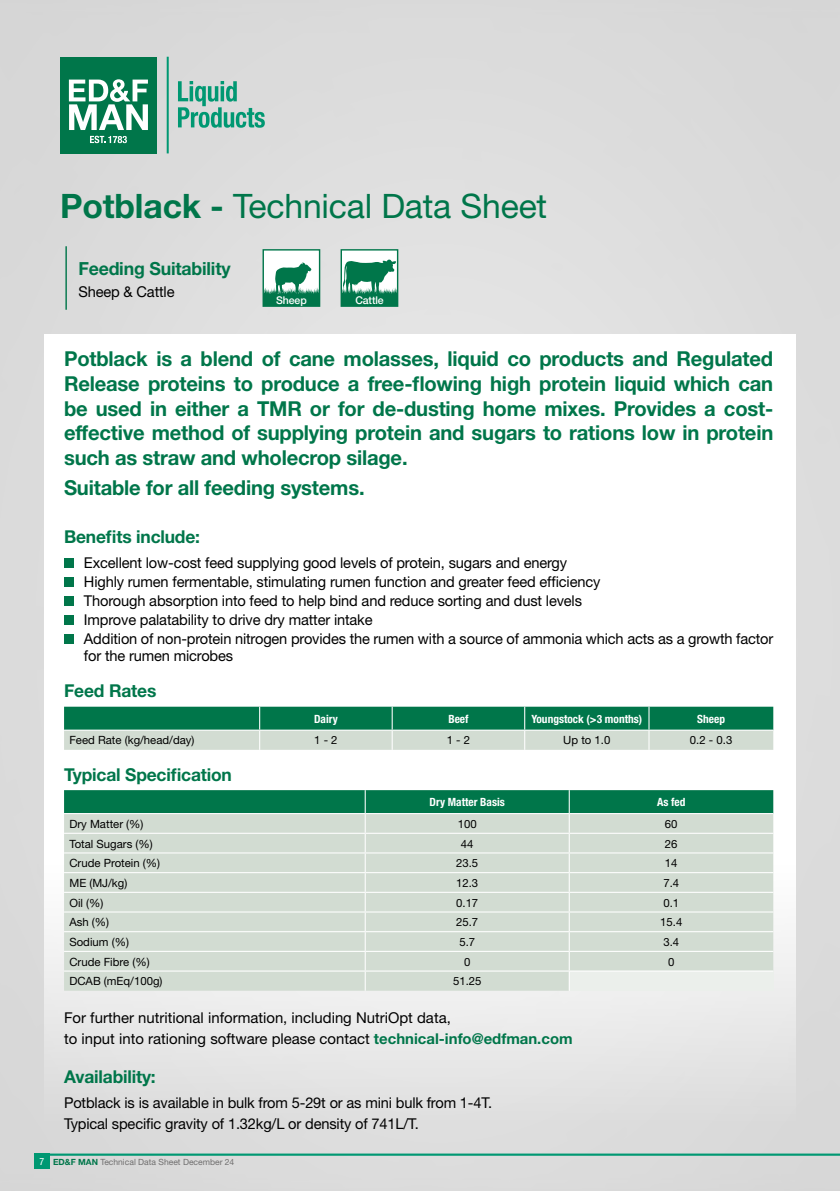
<style>
.page{position:relative;width:840px;height:1191px;background:#dbdbdb}
.page>*{position:absolute;margin:0;border:0;box-sizing:border-box;transform-origin:0 0}
.t1{font:33.6px "Helvetica Neue";letter-spacing:-.005em;color:#00764a}
.t2{font:700 20.6px/24.8px "Helvetica Neue";letter-spacing:-.01em;color:#00764a;text-align:justify}
.t3{font:700 18px "Helvetica Neue";letter-spacing:-.01em;color:#00764a}
.t4{font:700 17.8px "Helvetica Neue";letter-spacing:-.01em;color:#00764a}
.t5{font:15px/19px "Helvetica Neue";letter-spacing:-.01em;color:#000}
.t6{font:11.4px "Helvetica Neue";color:#000}
.t7{font:700 condensed 11.4px "Helvetica Neue";color:#fff}
.t8{font:500 10.6px "Helvetica Neue";letter-spacing:-.01em;color:#fff}
.t9{font:8.6px "Helvetica Neue";color:#706f6f}
.s1{font-weight:700}
.s2{font-weight:700;color:#00764a}
.s3{font-stretch:condensed;font-size:10px;color:#fff}
</style>
<div class="page">
<hr style="left:34px;top:1153px;width:805px;height:2px;background:#009872">
<div style="left:34px;top:1153px;width:16px;height:16px;background:#009872"></div>
<div style="left:44px;top:334px;width:750px;height:791px;background:linear-gradient(to bottom,#fff,#eaebea)"></div>
<div style="left:64px;top:558px;width:10px;height:10px;background:#00764a"></div>
<div style="left:64px;top:577px;width:10px;height:10px;background:#00764a"></div>
<div style="left:64px;top:596px;width:10px;height:10px;background:#00764a"></div>
<div style="left:64px;top:615px;width:10px;height:10px;background:#00764a"></div>
<div style="left:64px;top:634px;width:10px;height:10px;background:#00764a"></div>
<svg style="left:64px;top:706px;width:708px;height:44px;background:#67a88d"></svg>
<svg style="left:64px;top:790px;width:708px;height:200px;background:#bcd2c5"></svg>
<hr style="left:65px;top:246px;width:2px;height:64px;background:#00764a">
<div style="left:340px;top:249px;width:58px;height:58px;background:#fff;border:1px solid #00764a"></div>
<div style="left:341px;top:294px;width:56px;height:11px;background:#00764a"></div>
<svg style="left:341px;top:259px;width:56px;height:35px"></svg>
<div style="left:262px;top:249px;width:58px;height:58px;background:#fff;border:1px solid #00764a"></div>
<div style="left:263px;top:294px;width:56px;height:11px;background:#00764a"></div>
<svg style="left:263px;top:262px;width:56px;height:32px"></svg>
<svg style="left:178px;top:81px;width:87px;height:47px;background:#8bc2b4"></svg>
<hr style="left:167px;top:57px;width:2px;height:96px;background:#009872">
<div style="left:60px;top:57px;width:97px;height:96px;background:#00764a"></div>
<svg style="left:90px;top:136px;width:37px;height:7px"></svg>
<svg style="left:69px;top:79px;width:79px;height:51px"></svg>
<h1 class="t1" style="left:60px;top:186px;width:488px"><span class="s1">Potblack -</span> Technical Data Sheet</h1>
<p class="t3" style="left:78px;top:257px;width:154px">Feeding Suitability</p>
<p class="t5" style="left:78px;top:282px;width:98px">Sheep &amp; Cattle</p>
<p class="t8" style="left:276px;top:294px;width:32px">Sheep</p>
<p class="t8" style="left:355px;top:294px;width:30px">Cattle</p>
<p class="t2" style="left:64px;top:346px;width:710px">Potblack is a blend of cane molasses, liquid co products and Regulated Release proteins to produce a free-flowing high protein liquid which can be used in either a TMR or for de-dusting home mixes. Provides a cost&shy;effective method of supplying protein and sugars to rations low in protein such as straw and wholecrop silage.</p>
<h2 class="t2" style="left:64px;top:475px;width:302px">Suitable for all feeding systems.</h2>
<p class="t4" style="left:64px;top:526px;width:137px">Benefits include:</p>
<p class="t5" style="left:84px;top:553px;width:690px">Excellent low-cost feed supplying good levels of protein, sugars and energy<br>Highly rumen fermentable, stimulating rumen function and greater feed efficiency<br>Thorough absorption into feed to help bind and reduce sorting and dust levels<br>Improve palatability to drive dry matter intake<br>Addition of non-protein nitrogen provides the rumen with a source of ammonia which acts as a growth factor</p>
<p class="t5" style="left:84px;top:646px;width:151px">for the rumen microbes</p>
<p class="t4" style="left:64px;top:680px;width:94px">Feed Rates</p>
<p class="t7" style="left:314px;top:712px;width:25px">Dairy</p>
<p class="t7" style="left:448px;top:712px;width:22px">Beef</p>
<p class="t7" style="left:531px;top:712px;width:112px">Youngstock (&gt;3 months)</p>
<p class="t7" style="left:696px;top:712px;width:29px">Sheep</p>
<p class="t6" style="left:69px;top:733px;width:126px">Feed Rate (kg/head/day)</p>
<p class="t6" style="left:314px;top:733px;width:25px">1 - 2</p>
<p class="t6" style="left:446px;top:733px;width:25px">1 - 2</p>
<p class="t6" style="left:563px;top:733px;width:49px">Up to 1.0</p>
<p class="t6" style="left:689px;top:733px;width:44px">0.2 - 0.3</p>
<p class="t4" style="left:64px;top:763px;width:169px">Typical Specification</p>
<p class="t7" style="left:429px;top:795px;width:77px">Dry Matter Basis</p>
<p class="t7" style="left:656px;top:795px;width:30px">As fed</p>
<p class="t6" style="left:69px;top:817px;width:76px">Dry Matter (%)</p>
<p class="t6" style="left:457px;top:817px;width:20px">100</p>
<p class="t6" style="left:664px;top:817px;width:14px">60</p>
<p class="t6" style="left:69px;top:836px;width:85px">Total Sugars (%)</p>
<p class="t6" style="left:460px;top:836px;width:14px">44</p>
<p class="t6" style="left:664px;top:836px;width:14px">26</p>
<p class="t6" style="left:69px;top:856px;width:92px">Crude Protein (%)</p>
<p class="t6" style="left:456px;top:856px;width:24px">23.5</p>
<p class="t6" style="left:664px;top:856px;width:14px">14</p>
<p class="t6" style="left:69px;top:876px;width:59px">ME (MJ/kg)</p>
<p class="t6" style="left:456px;top:876px;width:24px">12.3</p>
<p class="t6" style="left:663px;top:876px;width:17px">7.4</p>
<p class="t6" style="left:69px;top:895px;width:36px">Oil (%)</p>
<p class="t6" style="left:456px;top:895px;width:24px">0.17</p>
<p class="t6" style="left:663px;top:895px;width:17px">0.1</p>
<p class="t6" style="left:69px;top:915px;width:41px">Ash (%)</p>
<p class="t6" style="left:456px;top:915px;width:24px">25.7</p>
<p class="t6" style="left:659px;top:915px;width:24px">15.4</p>
<p class="t6" style="left:69px;top:935px;width:61px">Sodium (%)</p>
<p class="t6" style="left:459px;top:935px;width:17px">5.7</p>
<p class="t6" style="left:663px;top:935px;width:17px">3.4</p>
<p class="t6" style="left:69px;top:955px;width:82px">Crude Fibre (%)</p>
<p class="t6" style="left:464px;top:955px;width:8px">0</p>
<p class="t6" style="left:667px;top:955px;width:8px">0</p>
<p class="t6" style="left:69px;top:974px;width:95px">DCAB (mEq/100g)</p>
<p class="t6" style="left:453px;top:974px;width:30px">51.25</p>
<p class="t5" style="left:64px;top:1007px;width:510px;line-height:20.4px">For further nutritional information, including NutriOpt data,<br>to input into rationing software please contact <span class="s2">technical-info@edfman.com</span></p>
<p class="t4" style="left:64px;top:1065px;width:93px">Availability:</p>
<p class="t5" style="left:64px;top:1091px;width:429px;line-height:21px">Potblack is is available in bulk from 5-29t or as mini bulk from 1-4T.<br>Typical specific gravity of 1.32kg/L or density of 741L/T.</p>
<p class="t9" style="left:39px;top:1156px;width:196px"><span class="s3">7</span> <span class="s2">ED&amp;F MAN</span> Technical Data Sheet December 24</p>
</div>
